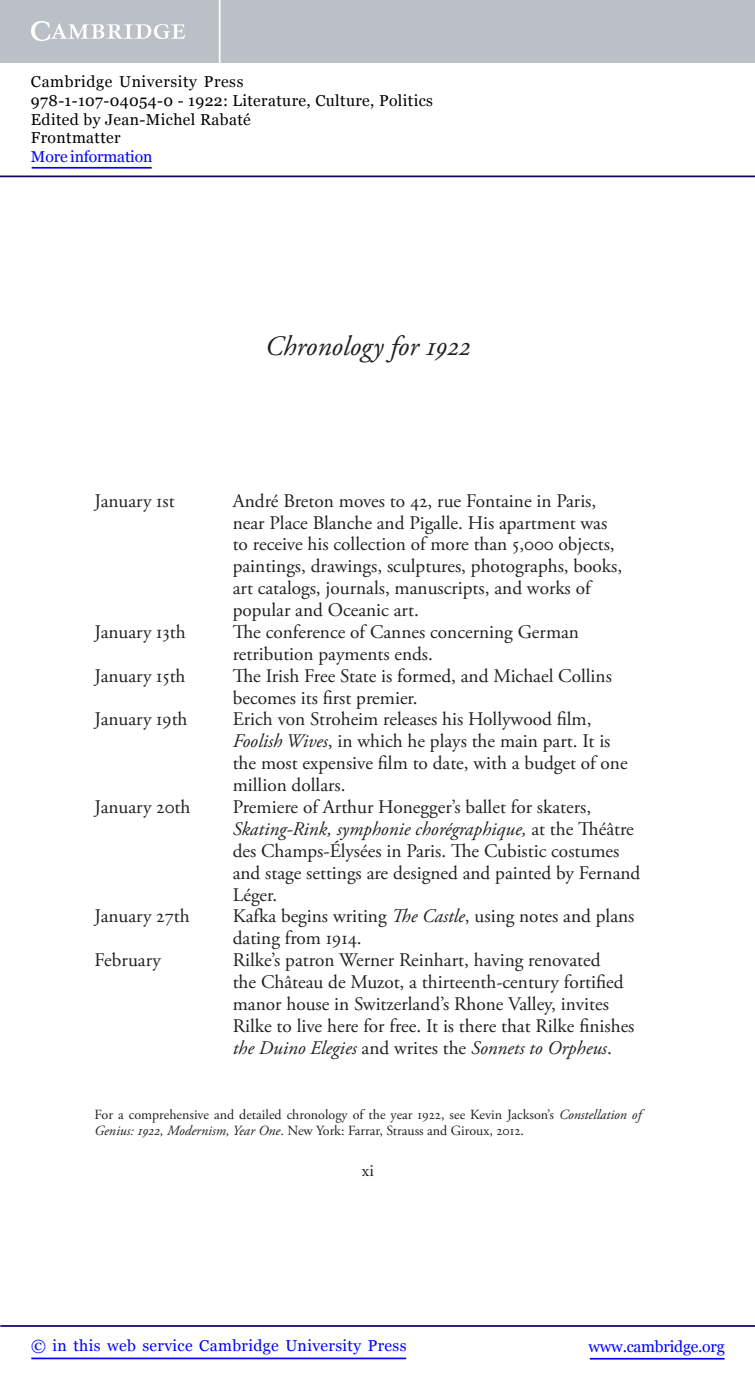
<style>
.page{position:relative;width:755px;height:1385px;background:#fff}
.page>*{position:absolute;margin:0;border:0;box-sizing:border-box;transform-origin:0 0}
.t1{font:italic 28px "Adobe Garamond Pro";color:#231f20}
.t2{font:19.25px/21.9px "Adobe Garamond Pro";color:#231f20}
.t3{font:19.25px/21.9px "Adobe Garamond Pro";letter-spacing:-.02em;color:#231f20}
.t4{font:17.5px "Adobe Garamond Pro";color:#231f20}
.t5{font:15.75px/18.6px "Georgia";letter-spacing:.025em;color:#000}
.t6{font:15.75px "Georgia";letter-spacing:.025em;color:#00f}
.t7{font:15.75px "Georgia";letter-spacing:-.015em;color:#00f}
.t8{font:15.75px "Georgia";letter-spacing:-.01em;color:#00f}
.t9{font:14px/15.8px "Adobe Garamond Pro";letter-spacing:-.005em;color:#231f20}
.s1{font-style:italic}
</style>
<div class="page">
<hr style="left:589px;top:1358px;width:135px;height:1px;background:#00f">
<hr style="left:0;top:1325px;width:754px;height:2px;background:#150666">
<hr style="left:31px;top:1357px;width:375px;height:2px;background:#00f">
<div style="left:0;top:0;width:754px;height:63px;background:#bac0c6"></div>
<svg style="left:31px;top:21px;width:154px;height:20px"></svg>
<hr style="left:219px;top:0;width:1px;height:63px;background:#fff">
<hr style="left:0;top:175px;width:754px;height:2px;background:#150666">
<hr style="left:32px;top:167px;width:120px;height:2px;background:#00f">
<p class="t5" style="left:31px;top:73px;width:403px">Cambridge University Press<br>978-1-107-04054-0 - 1922: Literature, Culture, Politics<br>Edited by Jean-Michel Rabaté<br>Frontmatter</p>
<p class="t8" style="left:31px;top:147px;width:123px">More information</p>
<h1 class="t1" style="left:265px;top:335px;width:207px">Chronology for 1922</h1>
<p class="t2" style="left:94px;top:491px;width:82px">January 1st</p>
<p class="t2" style="left:232px;top:491px;width:391px">Andr é Breton moves to 42, rue Fontaine in Paris, near Place Blanche and Pigalle. His apartment was to receive his collection of more than 5,000 objects, paintings, drawings, sculptures, photographs, books, art catalogs, journals, manuscripts, and works of popular and Oceanic art.</p>
<p class="t2" style="left:94px;top:623px;width:93px">January 13th</p>
<p class="t2" style="left:232px;top:623px;width:347px">The conference of Cannes concerning German retribution payments ends.</p>
<p class="t2" style="left:94px;top:666px;width:92px">January 15th</p>
<p class="t2" style="left:232px;top:666px;width:380px">The Irish Free State is formed, and Michael Collins becomes its first premier.</p>
<p class="t2" style="left:94px;top:710px;width:94px">January 19th</p>
<p class="t2" style="left:232px;top:710px;width:396px">Erich von Stroheim releases his Hollywood film, <span class="s1">Foolish Wives</span> , in which he plays the main part. It is the most expensive film to date, with a budget of one million dollars.</p>
<p class="t2" style="left:94px;top:798px;width:97px">January 20th</p>
<p class="t2" style="left:232px;top:798px;width:409px">Premiere of Arthur Honegger’s ballet for skaters, <span class="s1">Skating-Rink, symphonie chor é graphique,</span> at the Théâ tre des Champs- É lys é es in Paris. The Cubistic costumes and stage settings are designed and painted by Fernand L é ger.</p>
<p class="t2" style="left:94px;top:907px;width:96px">January 27th</p>
<p class="t2" style="left:232px;top:907px;width:403px">Kafka begins writing <span class="s1">The Castle</span> , using notes and plans dating from 1914.</p>
<p class="t2" style="left:94px;top:951px;width:68px">February</p>
<p class="t3" style="left:232px;top:951px;width:403px">Rilke’s patron Werner Reinhart, having renovated<br>the Ch â teau de Muzot, a thirteenth-century fortified manor house in Switzerland’s Rhone Valley, invites Rilke to live here for free. It is there that Rilke finishes <span class="s1">the Duino Elegies</span> and writes the <span class="s1">Sonnets to Orpheus</span> .</p>
<p class="t9" style="left:94px;top:1108px;width:548px">For a comprehensive and detailed chronology of the year 1922, see Kevin Jackson’s <span class="s1">Constellation of<br>Genius: 1922, Modernism, Year One</span> . New York: Farrar, Strauss and Giroux, 2012.</p>
<p class="t4" style="left:361px;top:1163px;width:14px">xi</p>
<p class="t6" style="left:31px;top:1336px;width:376px">© in this web service Cambridge University Press</p>
<p class="t7" style="left:588px;top:1336px;width:137px">www.cambridge.org</p>
</div>
